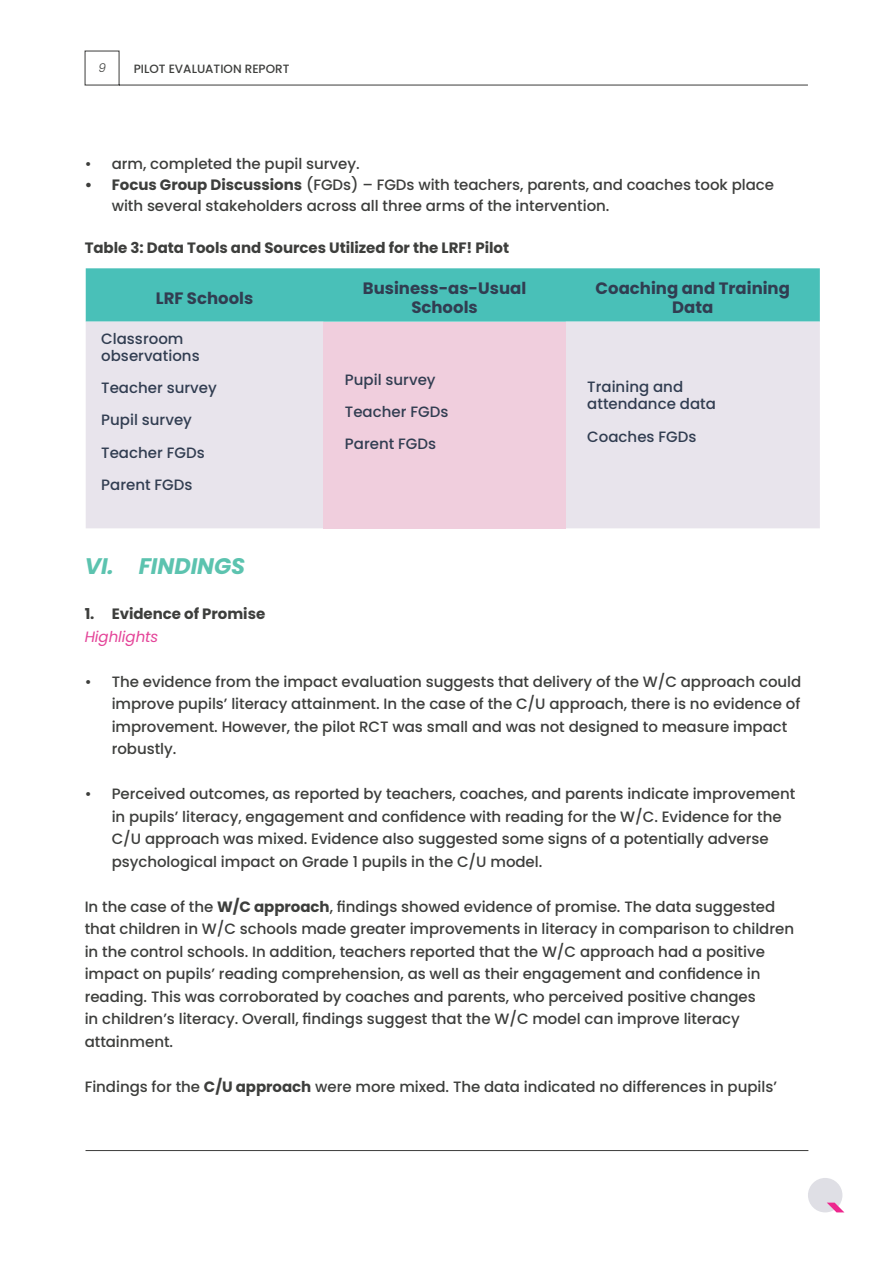
<style>
.page{position:relative;width:893px;height:1263px;background:#fff}
.page>*{position:absolute;margin:0;border:0;box-sizing:border-box;transform-origin:0 0}
.t1{font:italic 700 22.5px "Poppins";letter-spacing:-.005em;color:#5cc3af}
.t2{font:700 16.5px/19px "Poppins";color:#313d51;text-align:center}
.t3{font:500 15px/22.5px "Poppins";letter-spacing:-.005em;color:#3d3e3c}
.t4{font:500 15px/32.2px "Poppins";color:#313d51}
.t5{font:700 15px "Poppins";letter-spacing:-.005em;color:#3d3e3c}
.t6{font:italic 15px "Poppins";letter-spacing:-.005em;color:#e44398}
.t7{font:500 12px "Poppins";color:#3d3e3c}
.t8{font:italic 300 12px "Poppins";color:#3d3e3c}
.s1{font-weight:700}
</style>
<div class="page">
<svg style="left:84px;top:50px;width:724px;height:36px"></svg>
<div style="left:808px;top:1178px;width:34px;height:34px;background:#dfdfe5;border-radius:50%"></div>
<svg style="left:827px;top:1202px;width:17px;height:10px"></svg>
<hr style="left:86px;top:1150px;width:722px;height:1px;background:#3c3c3b">
<div style="left:86px;top:268px;width:734px;height:54px;background:#49c0b8"></div>
<div style="left:86px;top:322px;width:734px;height:206px;background:#e8e4ec"></div>
<div style="left:323px;top:322px;width:243px;height:206px;background:#f0cedd"></div>
<p class="t8" style="left:98px;top:61px;width:9px">9</p>
<p class="t7" style="left:134px;top:61px;width:157px">PILOT EVALUATION REPORT</p>
<p class="t3" style="left:85px;top:152px;width:276px">• arm, completed the pupil survey.</p>
<p class="t3" style="left:112px;top:174px;width:664px;line-height:21px;text-indent:-27px"><span class="s1">• Focus Group Discussions</span> (FGDs) – FGDs with teachers, parents, and coaches took place with several stakeholders across all three arms of the intervention.</p>
<p class="t5" style="left:85px;top:239px;width:426px">Table 3: Data Tools and Sources Utilized for the LRF! Pilot</p>
<p class="t2" style="left:156px;top:288px;width:99px">LRF Schools</p>
<p class="t2" style="left:363px;top:279px;width:165px">Business-as-Usual<br>Schools</p>
<p class="t2" style="left:596px;top:279px;width:196px">Coaching and Training<br>Data</p>
<p class="t4" style="left:101px;top:330px;width:100px;line-height:17.2px">Classroom observations</p>
<p class="t4" style="left:101px;top:372px;width:117px">Teacher survey<br>Pupil survey<br>Teacher FGDs<br>Parent FGDs</p>
<p class="t4" style="left:345px;top:363px;width:105px">Pupil survey<br>Teacher FGDs<br>Parent FGDs</p>
<p class="t4" style="left:587px;top:378px;width:130px;line-height:17.2px">Training and attendance data</p>
<p class="t4" style="left:587px;top:420px;width:111px">Coaches FGDs</p>
<h1 class="t1" style="left:85px;top:553px;width:162px">VI. FINDINGS</h1>
<p class="t5" style="left:85px;top:605px;width:182px">1. Evidence of Promise</p>
<p class="t6" style="left:85px;top:628px;width:75px">Highlights</p>
<p class="t3" style="left:112px;top:670px;width:691px;text-indent:-27px">• The evidence from the impact evaluation suggests that delivery of the W/C approach could improve pupils’ literacy attainment. In the case of the C/U approach, there is no evidence of improvement. However, the pilot RCT was small and was not designed to measure impact robustly.</p>
<p class="t3" style="left:112px;top:783px;width:685px;text-indent:-27px">• Perceived outcomes, as reported by teachers, coaches, and parents indicate improvement in pupils’ literacy, engagement and confidence with reading for the W/C. Evidence for the C/U approach was mixed. Evidence also suggested some signs of a potentially adverse psychological impact on Grade 1 pupils in the C/U model.</p>
<p class="t3" style="left:85px;top:895px;width:711px">In the case of the <span class="s1">W/C approach</span>, findings showed evidence of promise. The data suggested that children in W/C schools made greater improvements in literacy in comparison to children in the control schools. In addition, teachers reported that the W/C approach had a positive impact on pupils’ reading comprehension, as well as their engagement and confidence in reading. This was corroborated by coaches and parents, who perceived positive changes<br>in children’s literacy. Overall, findings suggest that the W/C model can improve literacy attainment.</p>
<p class="t3" style="left:85px;top:1075px;width:694px">Findings for the <span class="s1">C/U approach</span> were more mixed. The data indicated no differences in pupils’</p>
</div>
